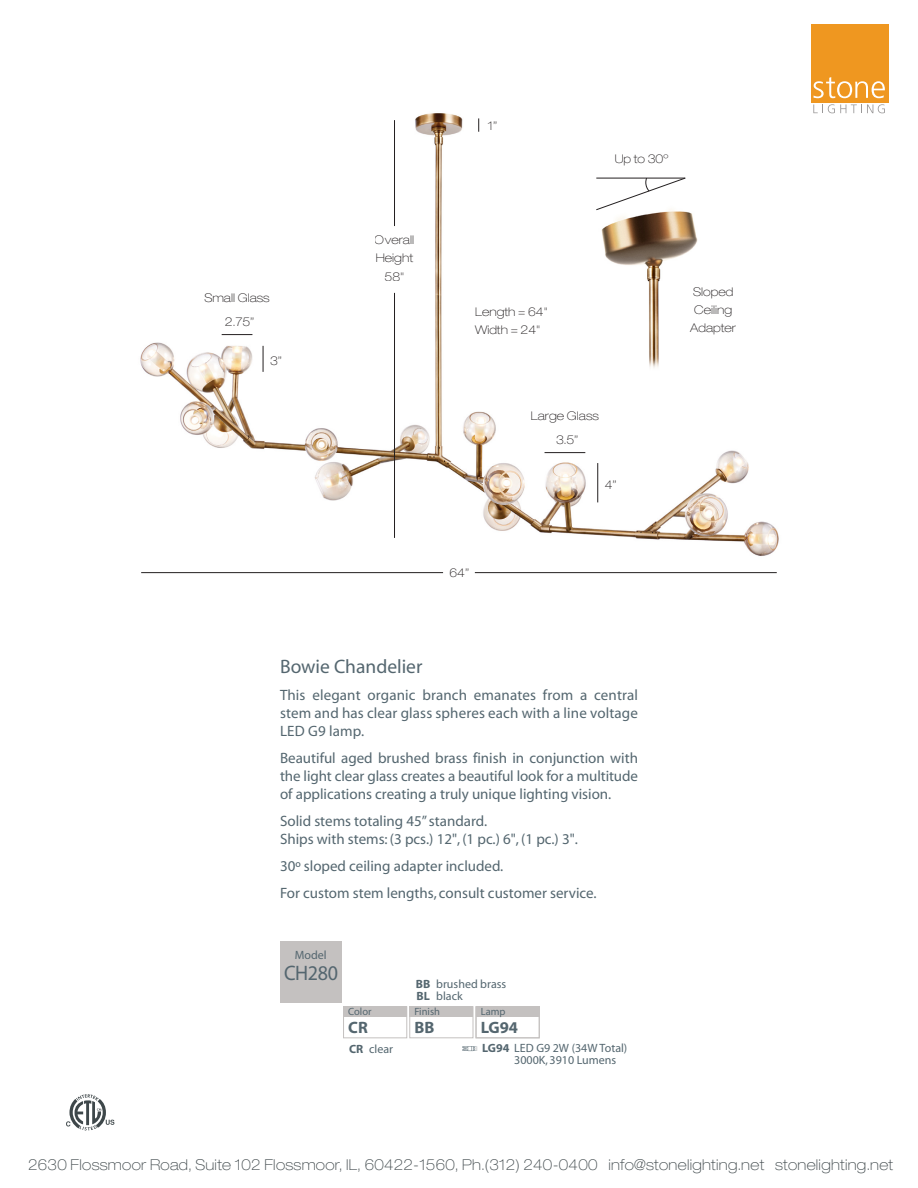
<style>
.page{position:relative;width:918px;height:1188px;background:#fff}
.page>*{position:absolute;margin:0;border:0;box-sizing:border-box;transform-origin:0 0}
.t1{font:21px "Myriad";letter-spacing:-.02em;color:#54666f;scale:.95 1}
.t2{font:19.5px "Myriad";color:#54666f}
.t3{font:700 16.5px "Myriad";color:#54666f}
.t4{font:15px/18px "Myriad";color:#54666f;text-align:justify}
.t5{font:100 expanded 15px "Helvetica Neue LT Std";letter-spacing:.02em;color:#3f484b}
.t6{font:100 expanded 12px/18.3px "Helvetica Neue LT Std";color:#231f20;text-align:center}
.t7{font:12px/12px "Myriad";color:#54666f}
.t8{font:700 12px/12px "Myriad";color:#54666f}
.t9{font:10.5px "Myriad";color:#54666f}
.s1{color:#221f1f}
.s2{font-weight:700}
</style>
<div class="page">
<div style="left:343px;top:1006px;width:64px;height:32px;border:1px solid #c4c1c0"></div>
<div style="left:344px;top:1007px;width:63px;height:10px;background:#c4c1c0"></div>
<div style="left:280px;top:941px;width:61px;height:62px;background:#c4c1c0"></div>
<div style="left:409px;top:1006px;width:64px;height:32px;border:1px solid #c4c1c0"></div>
<div style="left:410px;top:1007px;width:63px;height:10px;background:#c4c1c0"></div>
<div style="left:476px;top:1007px;width:63px;height:10px;background:#c4c1c0"></div>
<div style="left:476px;top:1006px;width:64px;height:32px;border:1px solid #c4c1c0"></div>
<svg style="left:462px;top:1046px;width:15px;height:5px"></svg>
<img style="left:140px;top:102px;width:692px;height:472px">
<hr style="left:545px;top:452px;width:40px;height:1px;background:#231f20">
<hr style="left:394px;top:120px;width:1px;height:106px;background:#231f20">
<hr style="left:394px;top:293px;width:1px;height:245px;background:#231f20">
<hr style="left:597px;top:463px;width:1px;height:39px;background:#231f20">
<svg style="left:478px;top:118px;width:1px;height:14px"></svg>
<hr style="left:222px;top:334px;width:30px;height:1px;background:#231f20">
<svg style="left:263px;top:346px;width:1px;height:26px"></svg>
<img style="left:594px;top:200px;width:111px;height:181px">
<svg style="left:596px;top:177px;width:90px;height:33px"></svg>
<hr style="left:141px;top:572px;width:302px;height:1px;background:#231f20">
<hr style="left:475px;top:572px;width:302px;height:1px;background:#231f20">
<svg style="left:66px;top:1094px;width:48px;height:37px"></svg>
<svg style="left:813px;top:104px;width:72px;height:9px"></svg>
<div style="left:811px;top:24px;width:78px;height:78px;background:#ef9720"></div>
<svg style="left:813px;top:77px;width:72px;height:21px"></svg>
<p class="t6" style="left:204px;top:289px;width:67px">Small Glass</p>
<p class="t6" style="left:225px;top:313px;width:31px">2.75<span class="s1">”</span></p>
<p class="t6" style="left:270px;top:351px;width:13px">3<span class="s1">”</span></p>
<p class="t6" style="left:375px;top:230px;width:41px">Overall<br>Height<br>58"</p>
<p class="t6" style="left:488px;top:117px;width:11px">1<span class="s1">”</span></p>
<p class="t6" style="left:615px;top:150px;width:55px">Up to 30º</p>
<p class="t6" style="left:475px;top:302px;width:74px;text-align:left">Length = 64"<br>Width = 24"</p>
<p class="t6" style="left:531px;top:407px;width:69px">Large Glass</p>
<p class="t6" style="left:449px;top:563px;width:21px">64<span class="s1">”</span></p>
<p class="t6" style="left:556px;top:431px;width:24px">3.5<span class="s1">”</span></p>
<p class="t6" style="left:605px;top:475px;width:13px">4<span class="s1">”</span></p>
<p class="t6" style="left:690px;top:282px;width:47px">Sloped<br>Ceiling<br>Adapter</p>
<h2 class="t2" style="left:280px;top:657px;width:144px">Bowie Chandelier</h2>
<p class="t4" style="left:280px;top:687px;width:360px">This elegant organic branch emanates from a central stem and has clear glass spheres each with a line voltage LED G9 lamp.</p>
<p class="t4" style="left:280px;top:750px;width:360px">Beautiful aged brushed brass finish in conjunction with the light clear glass creates a beautiful look for a multitude of applications creating a truly unique lighting vision.</p>
<p class="t4" style="left:280px;top:813px;width:299px">Solid stems totaling 45” standard.<br>Ships with stems: (3 pcs.) 12", (1 pc.) 6", (1 pc.) 3".</p>
<p class="t4" style="left:280px;top:854px;width:318px;line-height:27px">30º sloped ceiling adapter included.<br>For custom stem lengths, consult customer service.</p>
<p class="t7" style="left:295px;top:949px;width:33px">Model</p>
<h1 class="t1" style="left:284px;top:962px;width:58px">CH280</h1>
<p class="t9" style="left:348px;top:1006px;width:25px">Color</p>
<p class="t3" style="left:348px;top:1019px;width:21px">CR</p>
<p class="t7" style="left:349px;top:1043px;width:46px"><span class="s2">CR</span> clear</p>
<p class="t8" style="left:416px;top:979px;width:16px">BB<br>BL</p>
<p class="t7" style="left:436px;top:979px;width:72px">brushed brass black</p>
<p class="t3" style="left:414px;top:1019px;width:21px">BB</p>
<p class="t9" style="left:414px;top:1006px;width:27px">Finish</p>
<p class="t9" style="left:481px;top:1006px;width:26px">Lamp</p>
<p class="t3" style="left:481px;top:1019px;width:39px">LG94</p>
<p class="t7" style="left:514px;top:1043px;width:115px;text-indent:-32px"><span class="s2">LG94</span> LED G9 2W (34W Total)<br>3000K, 3910 Lumens</p>
<p class="t5" style="left:28px;top:1155px;width:866px">2630 Flossmoor Road, Suite 102 Flossmoor, IL, 60422-1560, Ph.(312) 240-0400 info@stonelighting.net stonelighting.net</p>
</div>
